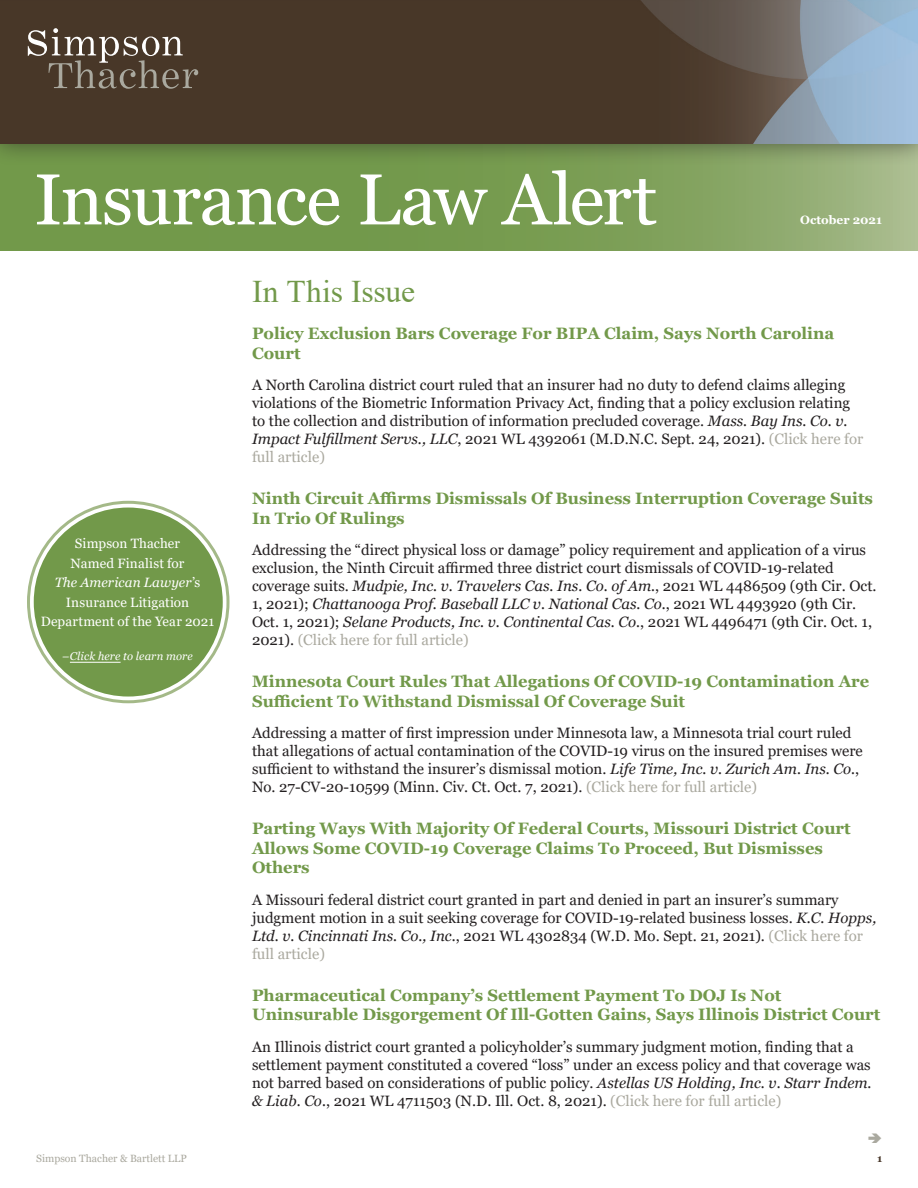
<style>
.page{position:relative;width:918px;height:1188px;background:#fff}
.page>*{position:absolute;margin:0;border:0;box-sizing:border-box;transform-origin:0 0}
.t1{font:72px "Georgia";letter-spacing:-.02em;color:#fff}
.t2{font:31.5px "Times New Roman";letter-spacing:-.005em;color:#72994a}
.Head_Level_2{font:700 16.5px/19.5px "Georgia";color:#72994a}
.Standard_Text{font:15px/18px "Georgia";color:#231f20}
.t3{font:13.5px/19.5px "Georgia";letter-spacing:.01em;color:#fff;text-align:center}
.t4{font:700 12px "Georgia";color:#fff}
.t5{font:italic 11.25px "Georgia";letter-spacing:.01em;color:#fff}
.t6{font:10.5px "Georgia";color:#aaa99f}
.t7{font:700 10.5px "Georgia";color:#483729}
.s1{font-style:italic}
.s2{color:#aaa99f}
</style>
<div class="page">
<svg style="left:0;top:166px;width:918px;height:84px;background:#7d9f58"></svg>
<div style="left:0;top:0;width:918px;height:166px;background:#231f20;opacity:.6"></div>
<img style="left:0;top:0;width:918px;height:144px">
<svg style="left:28px;top:28px;width:170px;height:61px;background:#635548"></svg>
<div style="left:34px;top:508px;width:189px;height:189px;background:#72994a;border-radius:50%"></div>
<hr style="left:70px;top:662px;width:51px;height:1px;background:#fff">
<h1 class="t1" style="left:34px;top:156px;width:624px">Insurance Law Alert</h1>
<p class="t4" style="left:800px;top:213px;width:83px">October 2021</p>
<p class="t3" style="left:41px;top:534px;width:175px">Simpson Thacher<br>Named Finalist for<br><span class="s1">The American Lawyer</span>’s<br>Insurance Litigation<br>Department of the Year 2021</p>
<p class="t5" style="left:62px;top:649px;width:132px">–Click here to learn more</p>
<p class="t2" style="left:252px;top:269px;width:165px">In This Issue</p>
<p class="Head_Level_2" style="left:252px;top:324px;width:584px">Policy Exclusion Bars Coverage For BIPA Claim, Says North Carolina<br>Court</p>
<p class="Standard_Text" style="left:252px;top:377px;width:613px">A North Carolina district court ruled that an insurer had no duty to defend claims alleging violations of the Biometric Information Privacy Act, finding that a policy exclusion relating to the collection and distribution of information precluded coverage. <span class="s1">Mass. Bay Ins. Co. v.<br>Impact Fulfillment Servs., LLC</span>, 2021 WL 4392061 (M.D.N.C. Sept. 24, 2021). <span class="s2">(Click here for full article)</span></p>
<p class="Head_Level_2" style="left:252px;top:489px;width:623px">Ninth Circuit Affirms Dismissals Of Business Interruption Coverage Suits<br>In Trio Of Rulings</p>
<p class="Standard_Text" style="left:252px;top:542px;width:626px">Addressing the “direct physical loss or damage” policy requirement and application of a virus exclusion, the Ninth Circuit affirmed three district court dismissals of COVID-19-related coverage suits. <span class="s1">Mudpie, Inc. v. Travelers Cas. Ins. Co. of Am.</span>, 2021 WL 4486509 (9th Cir. Oct.<br>1, 2021); <span class="s1">Chattanooga Prof. Baseball LLC v. National Cas. Co.</span>, 2021 WL 4493920 (9th Cir.<br>Oct. 1, 2021); <span class="s1">Selane Products, Inc. v. Continental Cas. Co.</span>, 2021 WL 4496471 (9th Cir. Oct. 1, 2021). <span class="s2">(Click here for full article)</span></p>
<p class="Head_Level_2" style="left:252px;top:672px;width:619px">Minnesota Court Rules That Allegations Of COVID-19 Contamination Are<br>Sufficient To Withstand Dismissal Of Coverage Suit</p>
<p class="Standard_Text" style="left:252px;top:725px;width:612px">Addressing a matter of first impression under Minnesota law, a Minnesota trial court ruled that allegations of actual contamination of the COVID-19 virus on the insured premises were sufficient to withstand the insurer’s dismissal motion. <span class="s1">Life Time, Inc. v. Zurich Am. Ins. Co.</span>, No. 27-CV-20-10599 (Minn. Civ. Ct. Oct. 7, 2021). <span class="s2">(Click here for full article)</span></p>
<p class="Head_Level_2" style="left:252px;top:819px;width:600px">Parting Ways With Majority Of Federal Courts, Missouri District Court<br>Allows Some COVID-19 Coverage Claims To Proceed, But Dismisses<br>Others</p>
<p class="Standard_Text" style="left:252px;top:891px;width:626px">A Missouri federal district court granted in part and denied in part an insurer’s summary judgment motion in a suit seeking coverage for COVID-19-related business losses. <span class="s1">K.C. Hopps, Ltd. v. Cincinnati Ins. Co., Inc.</span>, 2021 WL 4302834 (W.D. Mo. Sept. 21, 2021). <span class="s2">(Click here for full article)</span></p>
<p class="Head_Level_2" style="left:252px;top:986px;width:630px">Pharmaceutical Company’s Settlement Payment To DOJ Is Not<br>Uninsurable Disgorgement Of Ill-Gotten Gains, Says Illinois District Court</p>
<p class="Standard_Text" style="left:252px;top:1038px;width:621px">An Illinois district court granted a policyholder’s summary judgment motion, finding that a settlement payment constituted a covered “loss” under an excess policy and that coverage was not barred based on considerations of public policy. <span class="s1">Astellas US Holding, Inc. v. Starr Indem. &amp; Liab. Co.</span>, 2021 WL 4711503 (N.D. Ill. Oct. 8, 2021). <span class="s2">(Click here for full article)</span></p>
<p class="t6" style="left:36px;top:1153px;width:152px">Simpson Thacher &amp; Bartlett LLP</p>
<p class="t7" style="left:877px;top:1152px;width:7px">1</p>
</div>
